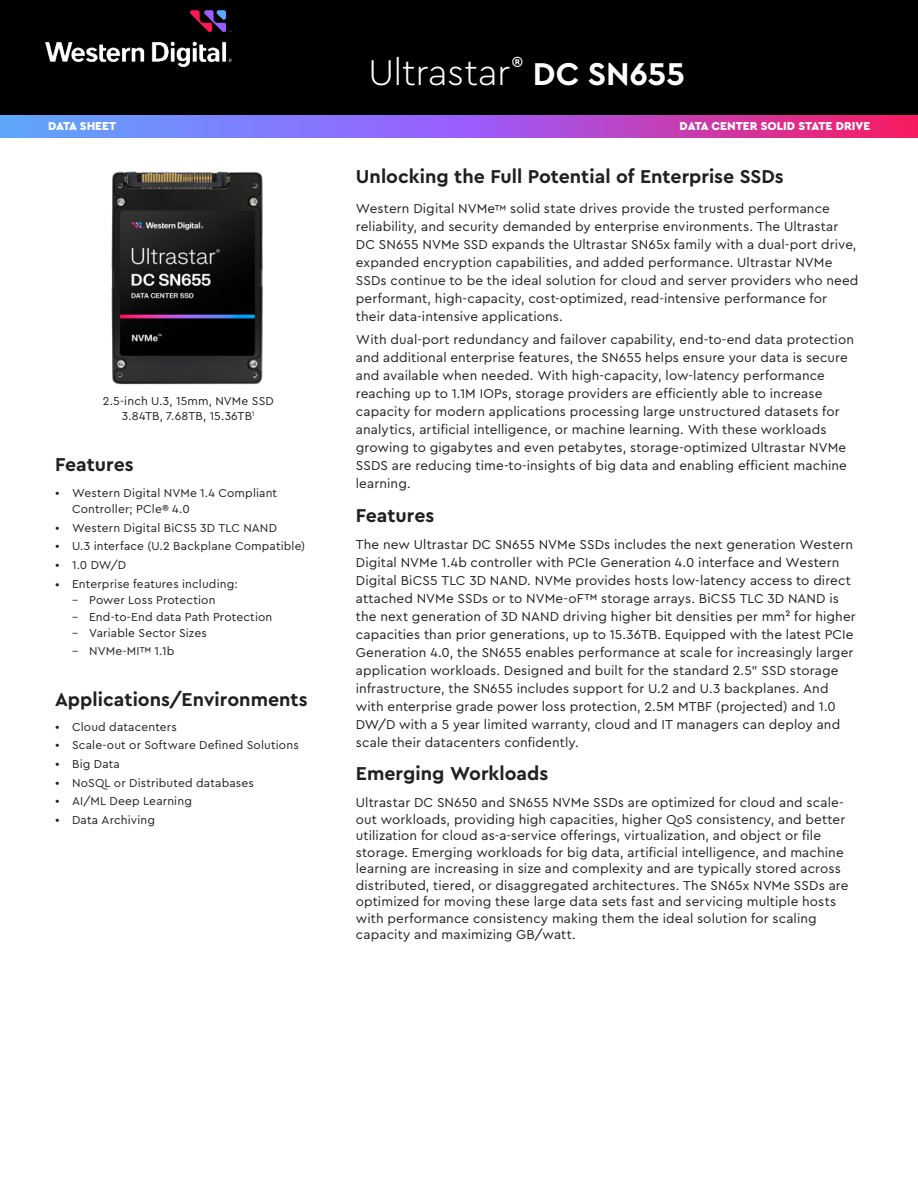
<style>
.page{position:relative;width:918px;height:1188px;background:#fff}
.page>*{position:absolute;margin:0;border:0;box-sizing:border-box;transform-origin:0 0}
.t1{font:300 37.5px "Cera PRO";letter-spacing:-.01em;color:#fff}
.t2{font:700 19.5px "Cera PRO";color:#231f20}
.t3{font:13.5px/18px "Cera PRO";letter-spacing:.01em;color:#231f20}
.t4{font:12px/16.5px "Cera PRO";letter-spacing:.015em;color:#231f20}
.t5{font:900 12px "Cera PRO";color:#fff}
.s1{font-weight:700;font-size:33px}
.s2{font-size:12px}
</style>
<div class="page">
<svg style="left:0;top:114px;width:918px;height:24px;background:#9a5bcd"></svg>
<div style="left:0;top:0;width:918px;height:114px;background:#000"></div>
<img style="left:46px;top:10px;width:186px;height:56px">
<img style="left:111px;top:171px;width:152px;height:214px">
<h1 class="t1" style="left:368px;top:55px;width:318px">Ultrastar<sup>®</sup> <span class="s1">DC SN655</span></h1>
<p class="t5" style="left:48px;top:119px;width:70px">DATA SHEET</p>
<p class="t5" style="left:680px;top:119px;width:192px">DATA CENTER SOLID STATE DRIVE</p>
<h2 class="t2" style="left:356px;top:168px;width:429px">Unlocking the Full Potential of Enterprise SSDs</h2>
<p class="t3" style="left:356px;top:200px;width:504px">Western Digital NVMe<span class="s2">™</span> solid state drives provide the trusted performance reliability, and security demanded by enterprise environments. The Ultrastar DC SN655 NVMe SSD expands the Ultrastar SN65x family with a dual-port drive, expanded encryption capabilities, and added performance. Ultrastar NVMe SSDs continue to be the ideal solution for cloud and server providers who need performant, high-capacity, cost-optimized, read-intensive performance for their data-intensive applications.</p>
<p class="t3" style="left:356px;top:331px;width:500px">With dual-port redundancy and failover capability, end-to-end data protection and additional enterprise features, the SN655 helps ensure your data is secure and available when needed. With high-capacity, low-latency performance reaching up to 1.1M IOPs, storage providers are efficiently able to increase capacity for modern applications processing large unstructured datasets for analytics, artificial intelligence, or machine learning. With these workloads growing to gigabytes and even petabytes, storage-optimized Ultrastar NVMe SSDS are reducing time-to-insights of big data and enabling efficient machine learning.</p>
<h2 class="t2" style="left:356px;top:507px;width:80px">Features</h2>
<p class="t3" style="left:356px;top:536px;width:501px">The new Ultrastar DC SN655 NVMe SSDs includes the next generation Western Digital NVMe 1.4b controller with PCIe Generation 4.0 interface and Western Digital BiCS5 TLC 3D NAND. NVMe provides hosts low-latency access to direct attached NVMe SSDs or to NVMe-oF™ storage arrays. BiCS5 TLC 3D NAND is the next generation of 3D NAND driving higher bit densities per mm² for higher capacities than prior generations, up to 15.36TB. Equipped with the latest PCIe Generation 4.0, the SN655 enables performance at scale for increasingly larger application workloads. Designed and built for the standard 2.5” SSD storage infrastructure, the SN655 includes support for U.2 and U.3 backplanes. And with enterprise grade power loss protection, 2.5M MTBF (projected) and 1.0<br>DW/D with a 5 year limited warranty, cloud and IT managers can deploy and scale their datacenters confidently.</p>
<h2 class="t2" style="left:356px;top:765px;width:194px">Emerging Workloads</h2>
<p class="t3" style="left:356px;top:795px;width:494px;line-height:16.5px">Ultrastar DC SN650 and SN655 NVMe SSDs are optimized for cloud and scale&shy;out workloads, providing high capacities, higher QoS consistency, and better utilization for cloud as-a-service offerings, virtualization, and object or file storage. Emerging workloads for big data, artificial intelligence, and machine learning are increasing in size and complexity and are typically stored across distributed, tiered, or disaggregated architectures. The SN65x NVMe SSDs are optimized for moving these large data sets fast and servicing multiple hosts with performance consistency making them the ideal solution for scaling capacity and maximizing GB/watt.</p>
<p class="t4" style="left:103px;top:394px;width:173px;line-height:15px;text-align:center">2.5-inch U.3, 15mm, NVMe SSD<br>3.84TB, 7.68TB, 15.36TB<sup>1</sup></p>
<h2 class="t2" style="left:55px;top:456px;width:80px">Features</h2>
<p class="t4" style="left:72px;top:485px;width:207px;text-indent:-17px">• Western Digital NVMe 1.4 Compliant<br>Controller; PCle® 4.0</p>
<p class="t4" style="left:55px;top:520px;width:223px">• Western Digital BiCS5 3D TLC NAND</p>
<p class="t4" style="left:55px;top:539px;width:252px">• U.3 interface (U.2 Backplane Compatible)</p>
<p class="t4" style="left:55px;top:557px;width:72px">• 1.0 DW/D</p>
<p class="t4" style="left:55px;top:576px;width:184px">• Enterprise features including:</p>
<p class="t4" style="left:72px;top:592px;width:145px">– Power Loss Protection</p>
<p class="t4" style="left:72px;top:609px;width:202px">– End-to-End data Path Protection</p>
<p class="t4" style="left:72px;top:625px;width:136px">– Variable Sector Sizes</p>
<p class="t4" style="left:72px;top:643px;width:104px">– NVMe-MI™ 1.1b</p>
<h2 class="t2" style="left:55px;top:691px;width:254px">Applications/Environments</h2>
<p class="t4" style="left:55px;top:719px;width:123px">• Cloud datacenters</p>
<p class="t4" style="left:55px;top:738px;width:245px">• Scale-out or Software Defined Solutions</p>
<p class="t4" style="left:55px;top:756px;width:66px">• Big Data</p>
<p class="t4" style="left:55px;top:775px;width:200px">• NoSQL or Distributed databases</p>
<p class="t4" style="left:55px;top:794px;width:138px">• AI/ML Deep Learning</p>
<p class="t4" style="left:55px;top:812px;width:102px">• Data Archiving</p>
</div>
